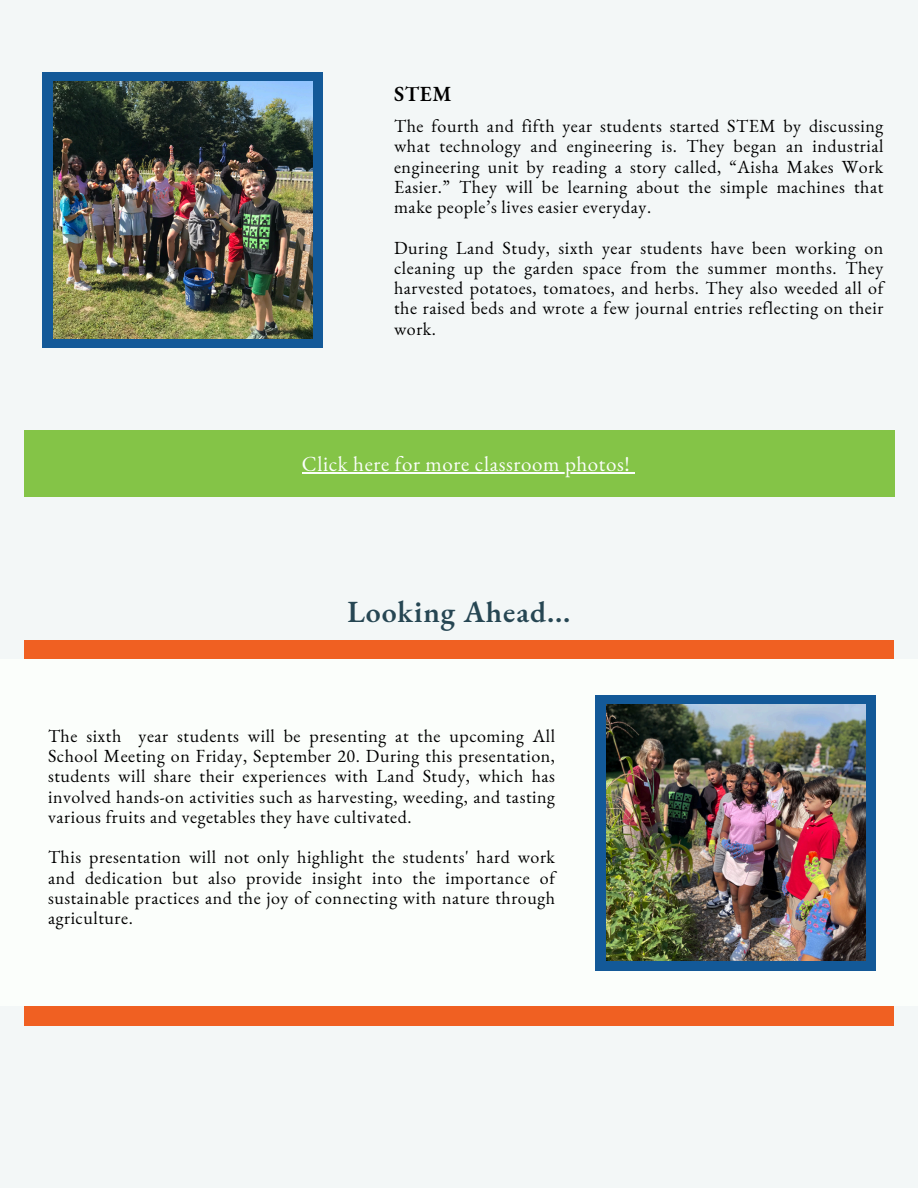
<style>
.page{position:relative;width:918px;height:1188px;background:#f3f7f7}
.page>*{position:absolute;margin:0;border:0;box-sizing:border-box;transform-origin:0 0}
.t1{font:600 30px "EB Garamond";letter-spacing:.03em;color:#264653}
.t2{font:21px "EB Garamond";letter-spacing:.03em;color:#fbfefb}
.t3{font:600 21px "EB Garamond";color:#000}
.t4{font:18px/20.2px "EB Garamond";letter-spacing:.03em;color:#000;text-align:justify}
</style>
<div class="page">
<div style="left:24px;top:430px;width:870px;height:67px;background:#84c447"></div>
<div style="left:42px;top:73px;width:280px;height:275px;background:#135998"></div>
<img style="left:53px;top:82px;width:259px;height:256px">
<div style="left:24px;top:640px;width:870px;height:385px;background:#f06022"></div>
<div style="left:0;top:660px;width:918px;height:346px;background:#fbfefb"></div>
<div style="left:596px;top:695px;width:280px;height:276px;background:#135998"></div>
<img style="left:607px;top:704px;width:259px;height:257px">
<hr style="left:302px;top:472px;width:329px;height:1px;background:#fbfefb">
<p class="t3" style="left:394px;top:80px;width:59px">STEM</p>
<p class="t4" style="left:394px;top:116px;width:491px">The fourth and fifth year students started STEM by discussing what technology and engineering is. They began an industrial engineering unit by reading a story called, “Aisha Makes Work Easier.” They will be learning about the simple machines that make people’s lives easier everyday.</p>
<p class="t4" style="left:394px;top:237px;width:491px">During Land Study, sixth year students have been working on cleaning up the garden space from the summer months. They harvested potatoes, tomatoes, and herbs. They also weeded all of the raised beds and wrote a few journal entries reflecting on their work.</p>
<h2 class="t2" style="left:302px;top:450px;width:330px">Click here for more classroom photos!</h2>
<p class="t1" style="left:347px;top:592px;width:225px">Looking Ahead...</p>
<h3 class="t4" style="left:48px;top:725px;width:509px">The sixth year students will be presenting at the upcoming All School Meeting on Friday, September 20. During this presentation, students will share their experiences with Land Study, which has involved hands-on activities such as harvesting, weeding, and tasting various fruits and vegetables they have cultivated.</h3>
<h1 class="t4" style="left:48px;top:847px;width:509px">This presentation will not only highlight the students' hard work and dedication but also provide insight into the importance of sustainable practices and the joy of connecting with nature through agriculture.</h1>
</div>
